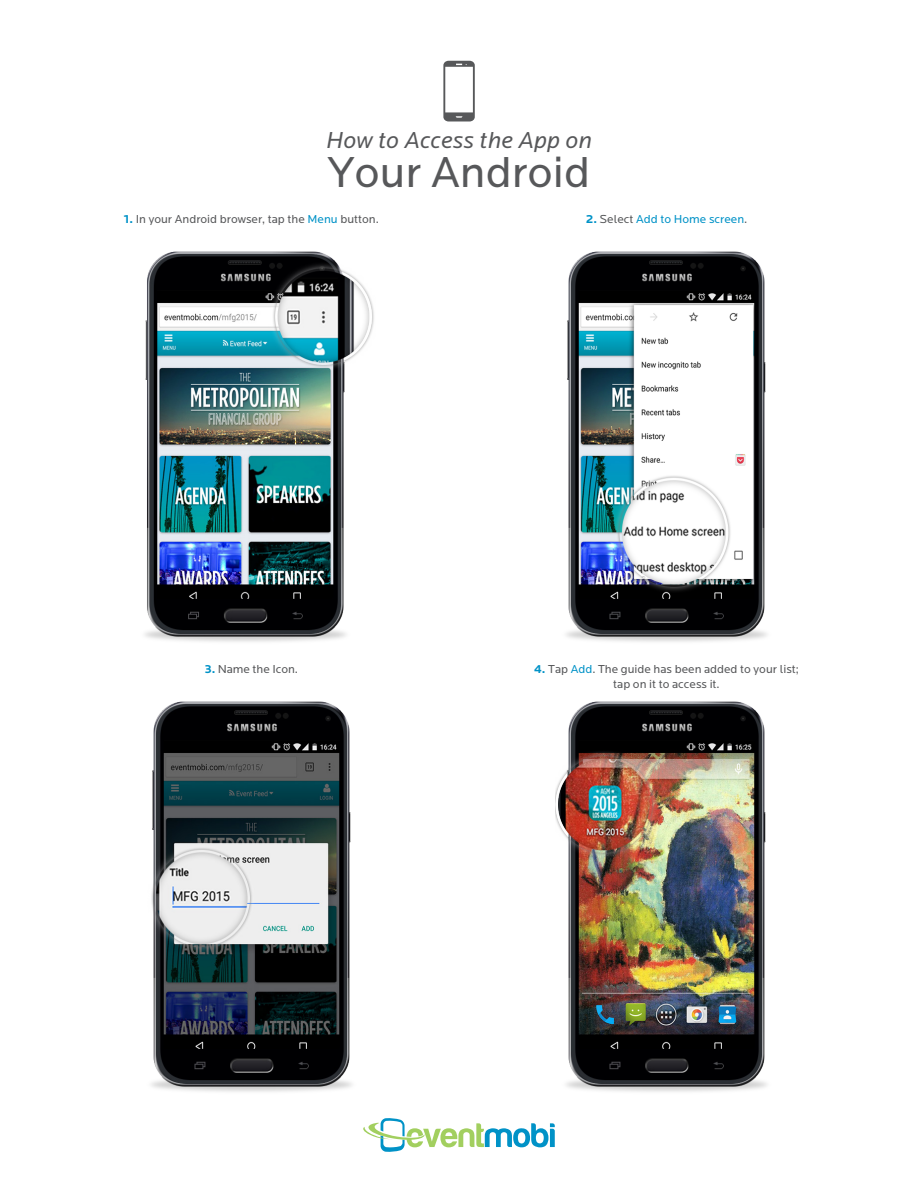
<style>
.page{position:relative;width:918px;height:1188px;background:#fff}
.page>*{position:absolute;margin:0;border:0;box-sizing:border-box;transform-origin:0 0}
.Headline{font:45px "Locator";color:#57585a}
.Headline_Intro_Text{font:italic 24px "Locator";letter-spacing:.01em;color:#57585a}
.Body_-_Locator_8_10{font:12px/15px "Locator";color:#57585a;text-align:center}
.Body_-_Locator_8_10-2{font:12px "Locator";color:#0092c7}
.s1{font-weight:700;color:#0092c7}
.s2{color:#0092c7}
.s3{font-weight:700}
.s4{color:#57585a}
</style>
<div class="page">
<svg style="left:363px;top:1118px;width:192px;height:34px"></svg>
<img style="left:145px;top:251px;width:229px;height:391px">
<img style="left:566px;top:251px;width:201px;height:391px">
<img style="left:151px;top:701px;width:201px;height:391px">
<img style="left:555px;top:701px;width:212px;height:391px">
<svg style="left:443px;top:61px;width:32px;height:61px"></svg>
<p class="Headline_Intro_Text" style="left:326px;top:127px;width:267px">How to Access the App on</p>
<p class="Headline" style="left:328px;top:148px;width:264px">Your Android</p>
<p class="Body_-_Locator_8_10" style="left:124px;top:212px;width:257px"><span class="s1">1.</span> In your Android browser, tap the <span class="s2">Menu</span> button.</p>
<p class="Body_-_Locator_8_10-2" style="left:586px;top:213px;width:163px"><span class="s3">2.</span> <span class="s4">Select</span> Add to Home screen<span class="s4">.</span></p>
<p class="Body_-_Locator_8_10" style="left:205px;top:662px;width:95px"><span class="s1">3.</span> Name the Icon.</p>
<p class="Body_-_Locator_8_10" style="left:534px;top:662px;width:266px"><span class="s1">4.</span> Tap <span class="s2">Add</span>. The guide has been added to your list; tap on it to access it.</p>
</div>
